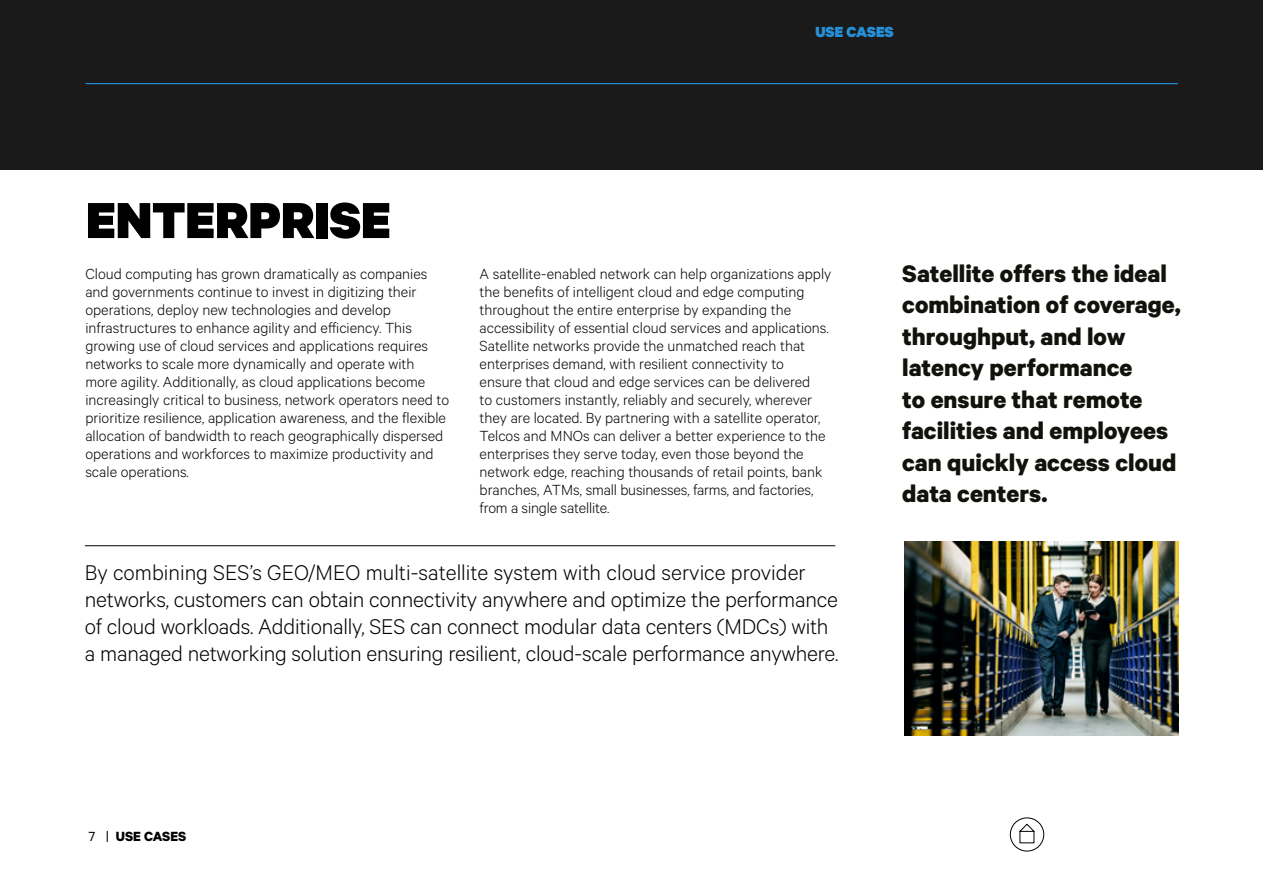
<style>
.page{position:relative;width:1263px;height:893px;background:#fff}
.page>*{position:absolute;margin:0;border:0;box-sizing:border-box;transform-origin:0 0}
.Sub_title_black{font:900 57px "Calibre";color:#000}
.Side_text{font:700 27px/31.5px "Calibre";color:#12110c}
.Sub_title_black-2{font:300 24px/27px "Calibre";letter-spacing:-.01em;color:#000}
._2_columns{font:300 16.5px/18px "Calibre";color:#000}
.t1{font:900 16.5px "Calibre";color:#2590d8}
.t2{font:700 15px "Calibre";color:#000}
.s1{font-weight:400}
</style>
<div class="page">
<div style="left:0;top:0;width:1263px;height:170px;background:#1a1a1a"></div>
<hr style="left:85px;top:83px;width:1093px;height:1px;background:#2590d8">
<hr style="left:85px;top:545px;width:750px;height:1px;background:#000">
<img style="left:905px;top:542px;width:273px;height:193px">
<svg style="left:1009px;top:817px;width:35px;height:35px"></svg>
<p class="t1" style="left:815px;top:22px;width:80px">USE CASES</p>
<p class="Sub_title_black" style="left:86px;top:184px;width:306px">ENTERPRISE</p>
<p class="_2_columns" style="left:85px;top:264px;width:365px">Cloud computing has grown dramatically as companies and governments continue to invest in digitizing their operations, deploy new technologies and develop infrastructures to enhance agility and efficiency. This growing use of cloud services and applications requires networks to scale more dynamically and operate with more agility. Additionally, as cloud applications become increasingly critical to business, network operators need to prioritize resilience, application awareness, and the flexible allocation of bandwidth to reach geographically dispersed operations and workforces to maximize productivity and scale operations.</p>
<p class="_2_columns" style="left:480px;top:264px;width:353px">A satellite-enabled network can help organizations apply the benefits of intelligent cloud and edge computing throughout the entire enterprise by expanding the accessibility of essential cloud services and applications.<br>Satellite networks provide the unmatched reach that enterprises demand, with resilient connectivity to<br>ensure that cloud and edge services can be delivered<br>to customers instantly, reliably and securely, wherever they are located. By partnering with a satellite operator, Telcos and MNOs can deliver a better experience to the enterprises they serve today, even those beyond the network edge, reaching thousands of retail points, bank branches, ATMs, small businesses, farms, and factories, from a single satellite.</p>
<p class="Side_text" style="left:902px;top:257px;width:280px">Satellite offers the ideal combination of coverage, throughput, and low latency performance<br>to ensure that remote facilities and employees can quickly access cloud data centers.</p>
<p class="Sub_title_black-2" style="left:85px;top:558px;width:754px">By combining SES’s GEO/MEO multi-satellite system with cloud service provider networks, customers can obtain connectivity anywhere and optimize the performance</p>
<p class="Sub_title_black-2" style="left:85px;top:612px;width:745px">of cloud workloads. Additionally, SES can connect modular data centers (MDCs) with</p>
<p class="Sub_title_black-2" style="left:85px;top:639px;width:755px">a managed networking solution ensuring resilient, cloud-scale performance anywhere.</p>
<p class="t2" style="left:106px;top:827px;width:82px"><span class="s1">|</span> USE CASES</p>
</div>
